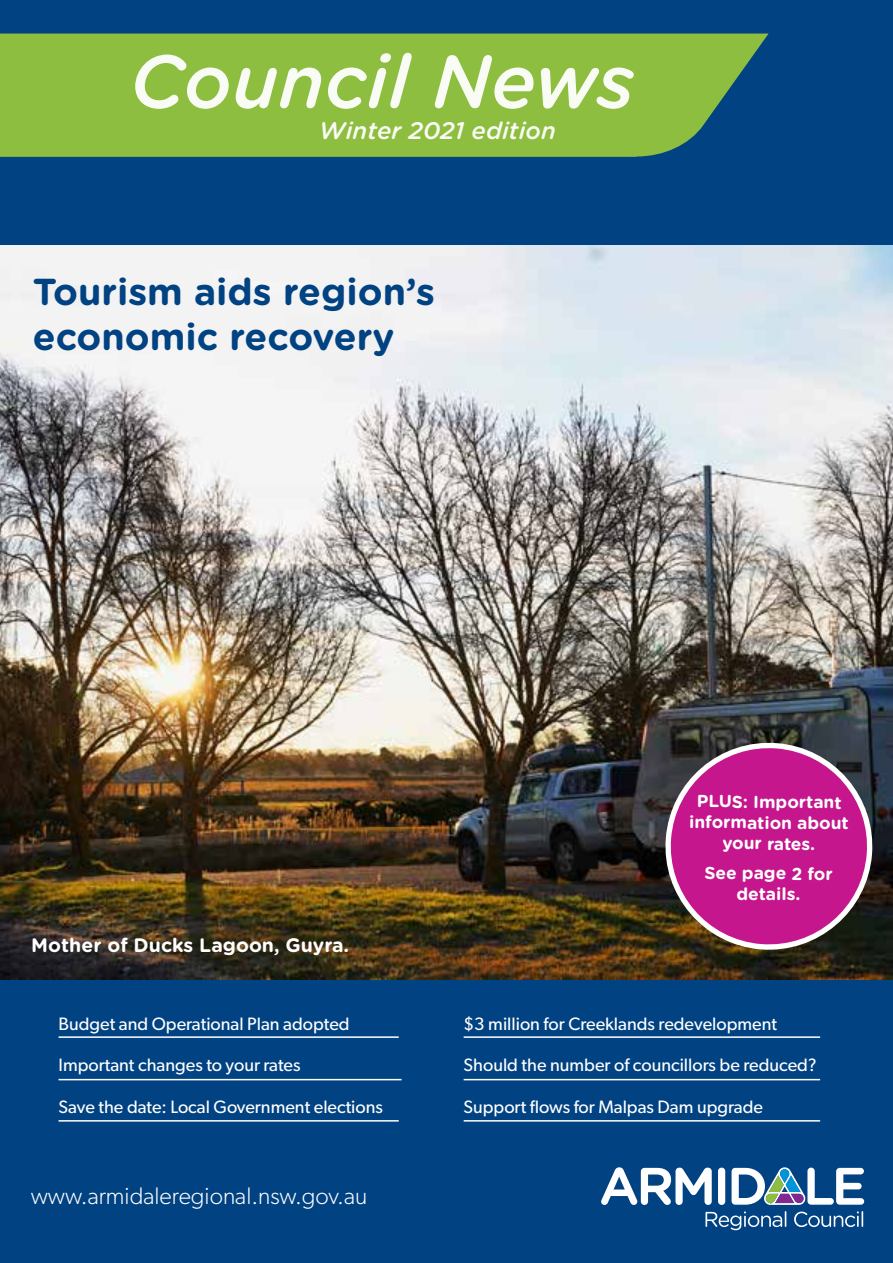
<style>
.page{position:relative;width:893px;height:1263px;background:#fff}
.page>*{position:absolute;margin:0;border:0;box-sizing:border-box;transform-origin:0 0}
.t1{font:italic 500 75px "Gotham Rounded";color:#fff}
.t2{font:700 37.5px/45px "Gotham Rounded";color:#004282}
.t3{font:300 24px "Gibson";color:#fff}
.t4{font:italic 500 24px "Gotham Rounded";color:#fff}
.t5{font:700 19.5px "Gotham Rounded";color:#fff}
.t6{font:18px "Gibson";color:#fff}
.t7{font:700 17.4px/20.9px "Gotham Rounded";color:#fff;text-align:center}
</style>
<div class="page">
<div style="left:0;top:0;width:893px;height:247px;background:#004282"></div>
<div style="left:0;top:967px;width:893px;height:296px;background:#004282"></div>
<svg style="left:601px;top:1167px;width:264px;height:63px"></svg>
<div style="left:0;top:34px;width:768px;height:123px;background:#8ebe3f"></div>
<hr style="left:59px;top:1079px;width:343px;height:1px;background:#fff">
<hr style="left:464px;top:1079px;width:356px;height:1px;background:#fff">
<hr style="left:59px;top:1120px;width:340px;height:1px;background:#fff">
<hr style="left:464px;top:1120px;width:356px;height:1px;background:#fff">
<hr style="left:59px;top:1036px;width:340px;height:2px;background:#fff">
<hr style="left:464px;top:1036px;width:356px;height:2px;background:#fff">
<img style="left:0;top:245px;width:893px;height:734px">
<svg style="left:658px;top:736px;width:221px;height:216px;background:#9d2d77"></svg>
<h1 class="t1" style="left:130px;top:28px;width:506px">Council News</h1>
<h3 class="t4" style="left:320px;top:114px;width:238px">Winter 2021 edition</h3>
<h2 class="t2" style="left:33px;top:267px;width:404px">Tourism aids region’s economic recovery</h2>
<p class="t5" style="left:31px;top:931px;width:319px">Mother of Ducks Lagoon, Guyra.</p>
<p class="t7" style="left:690px;top:789px;width:161px;rotate:1deg">PLUS: Important information about your rates.</p>
<p class="t7" style="left:705px;top:861px;width:130px;rotate:1deg">See page 2 for details.</p>
<p class="t6" style="left:59px;top:1013px;width:293px">Budget and Operational Plan adopted</p>
<p class="t6" style="left:464px;top:1013px;width:315px">$3 million for Creeklands redevelopment</p>
<p class="t6" style="left:59px;top:1054px;width:243px">Important changes to your rates</p>
<p class="t6" style="left:464px;top:1054px;width:355px">Should the number of councillors be reduced?</p>
<p class="t6" style="left:59px;top:1095px;width:326px">Save the date: Local Government elections</p>
<p class="t6" style="left:464px;top:1095px;width:301px">Support flows for Malpas Dam upgrade</p>
<h3 class="t3" style="left:31px;top:1181px;width:338px">www.armidaleregional.nsw.gov.au</h3>
</div>
